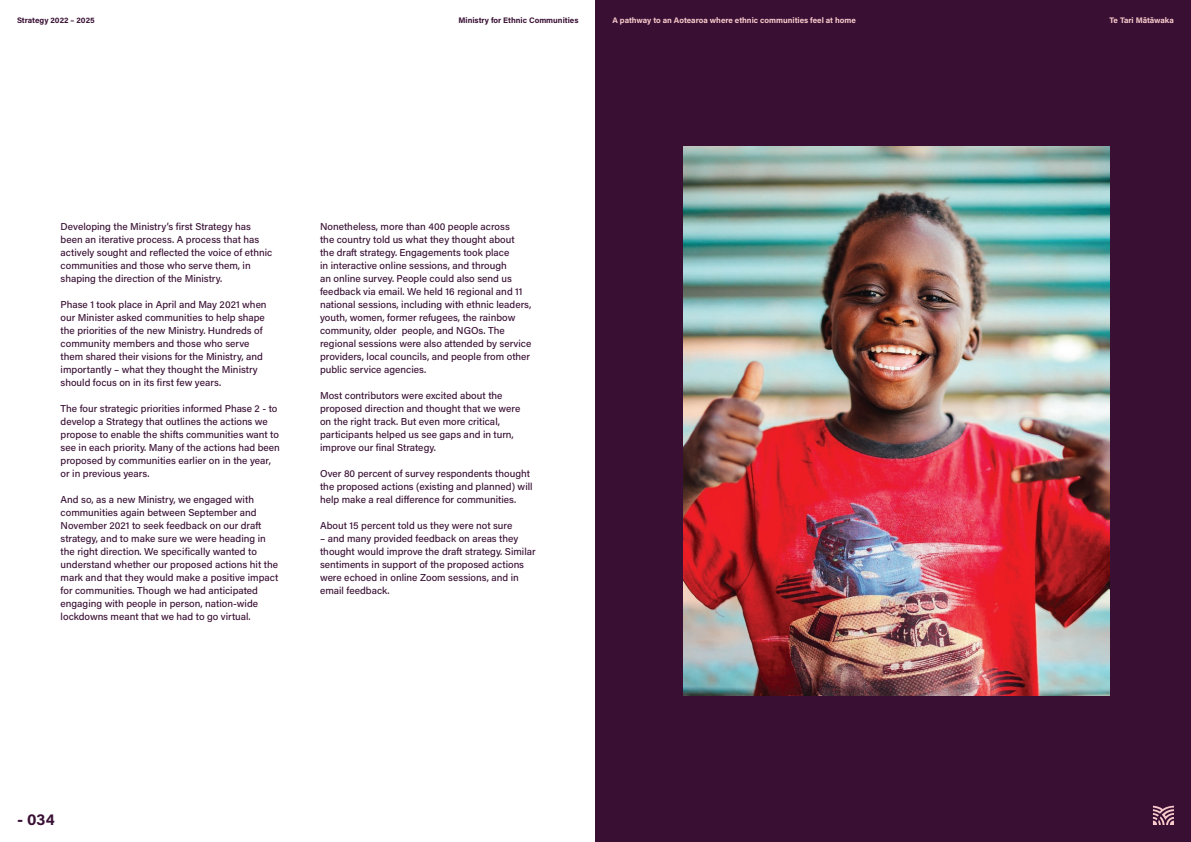
<style>
.page{position:relative;width:1191px;height:842px;background:#fff}
.page>*{position:absolute;margin:0;border:0;box-sizing:border-box;transform-origin:0 0}
.t1{font:700 16px "Acumin Pro";color:#391034}
.t2{font:500 10px/13px "Acumin Pro";color:#391034}
.t3{font:700 8px "Acumin Pro";color:#facbcc}
.t4{font:700 8px "Acumin Pro";color:#391034}
</style>
<div class="page">
<div style="left:595px;top:0;width:596px;height:842px;background:#391034"></div>
<svg style="left:1153px;top:806px;width:21px;height:19px"></svg>
<img style="left:683px;top:147px;width:426px;height:548px">
<p class="t4" style="left:17px;top:14px;width:79px">Strategy 2022 – 2025</p>
<p class="t4" style="left:458px;top:14px;width:121px">Ministry for Ethnic Communities</p>
<p class="t3" style="left:612px;top:14px;width:245px">A pathway to an Aotearoa where ethnic communities feel at home</p>
<p class="t3" style="left:1109px;top:14px;width:66px">Te Tari Mātāwaka</p>
<p class="t2" style="left:61px;top:219px;width:213px">Developing the Ministry’s first Strategy has been an iterative process. A process that has actively sought and reflected the voice of ethnic communities and those who serve them, in shaping the direction of the Ministry.</p>
<p class="t2" style="left:61px;top:297px;width:207px">Phase 1 took place in April and May 2021 when our Minister asked communities to help shape the priorities of the new Ministry. Hundreds of community members and those who serve them shared their visions for the Ministry, and importantly – what they thought the Ministry should focus on in its first few years.</p>
<p class="t2" style="left:61px;top:401px;width:221px">The four strategic priorities informed Phase 2 - to develop a Strategy that outlines the actions we propose to enable the shifts communities want to see in each priority. Many of the actions had been proposed by communities earlier on in the year, or in previous years.</p>
<p class="t2" style="left:61px;top:492px;width:219px">And so, as a new Ministry, we engaged with communities again between September and November 2021 to seek feedback on our draft strategy, and to make sure we were heading in the right direction. We specifically wanted to understand whether our proposed actions hit the mark and that they would make a positive impact for communities. Though we had anticipated engaging with people in person, nation-wide lockdowns meant that we had to go virtual.</p>
<p class="t2" style="left:320px;top:219px;width:213px">Nonetheless, more than 400 people across<br>the country told us what they thought about the draft strategy. Engagements took place<br>in interactive online sessions, and through<br>an online survey. People could also send us feedback via email. We held 16 regional and 11 national sessions, including with ethnic leaders, youth, women, former refugees, the rainbow community, older people, and NGOs. The regional sessions were also attended by service providers, local councils, and people from other public service agencies.</p>
<p class="t2" style="left:320px;top:388px;width:202px">Most contributors were excited about the proposed direction and thought that we were on the right track. But even more critical, participants helped us see gaps and in turn, improve our final Strategy.</p>
<p class="t2" style="left:320px;top:466px;width:214px">Over 80 percent of survey respondents thought the proposed actions (existing and planned) will help make a real difference for communities.</p>
<p class="t2" style="left:320px;top:518px;width:194px">About 15 percent told us they were not sure</p>
<p class="t2" style="left:320px;top:531px;width:217px">– and many provided feedback on areas they thought would improve the draft strategy. Similar sentiments in support of the proposed actions were echoed in online Zoom sessions, and in email feedback.</p>
<h1 class="t1" style="left:17px;top:808px;width:39px">- 034</h1>
</div>
